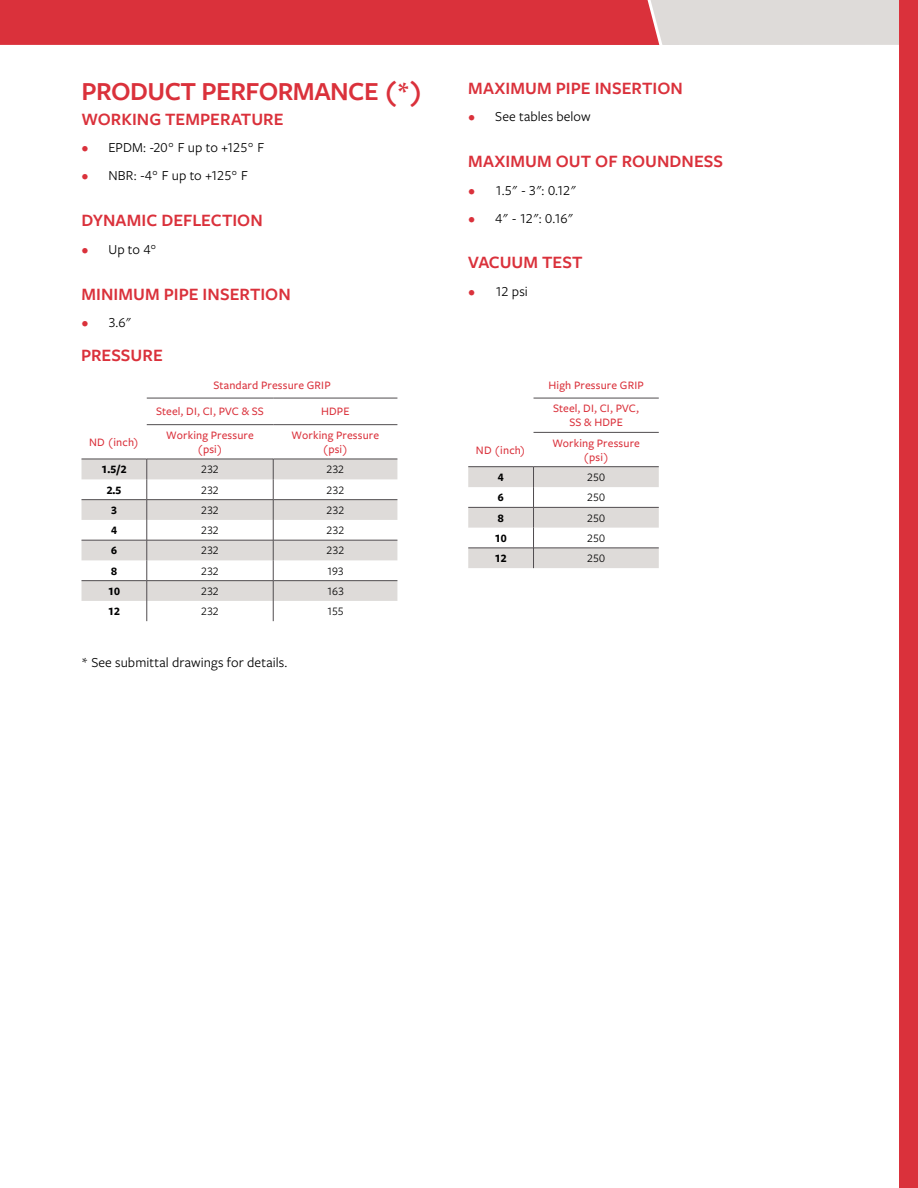
<style>
.page{position:relative;width:918px;height:1188px;background:#fff}
.page>*{position:absolute;margin:0;border:0;box-sizing:border-box;transform-origin:0 0}
.Section_Header{font:600 27px "Freight Sans Pro";letter-spacing:-.02em;color:#da313b}
.Paragraph_Headers{font:600 18px "Freight Sans Pro";color:#da313b}
.Body{font:14.25px "Freight Sans Pro";letter-spacing:.005em;color:#000}
.Table_Labels{font:500 11.85px/14.2px "Freight Sans Pro";letter-spacing:.01em;color:#da313b;text-align:center}
.Table_-_Parts_List_N{font:11.85px "Freight Sans Pro";color:#000}
.Table_-_Parts_List_N-2{font:700 11.85px "Freight Sans Pro";color:#000}
.Table_Product_Detail{font:11.85px "Freight Sans Pro";color:#000}
.s1{color:#da313b}
</style>
<div class="page">
<svg style="left:0;top:0;width:899px;height:45px"></svg>
<svg style="left:82px;top:460px;width:315px;height:141px;fill:#dedbd9"></svg>
<hr style="left:147px;top:398px;width:126px;height:1px;background:#504c4f">
<hr style="left:147px;top:424px;width:126px;height:1px;background:#504c4f">
<hr style="left:82px;top:459px;width:65px;height:1px;background:#504c4f">
<hr style="left:147px;top:459px;width:126px;height:1px;background:#504c4f">
<hr style="left:273px;top:398px;width:124px;height:1px;background:#504c4f">
<hr style="left:273px;top:459px;width:124px;height:1px;background:#504c4f">
<hr style="left:82px;top:499px;width:65px;height:1px;background:#504c4f">
<hr style="left:147px;top:499px;width:126px;height:1px;background:#504c4f">
<hr style="left:273px;top:499px;width:124px;height:1px;background:#504c4f">
<svg style="left:147px;top:459px;width:1px;height:162px"></svg>
<svg style="left:273px;top:459px;width:1px;height:162px"></svg>
<hr style="left:82px;top:540px;width:65px;height:1px;background:#504c4f">
<hr style="left:147px;top:540px;width:126px;height:1px;background:#504c4f">
<hr style="left:82px;top:580px;width:65px;height:1px;background:#504c4f">
<hr style="left:147px;top:580px;width:126px;height:1px;background:#504c4f">
<hr style="left:273px;top:540px;width:124px;height:1px;background:#504c4f">
<hr style="left:273px;top:580px;width:124px;height:1px;background:#504c4f">
<hr style="left:273px;top:424px;width:124px;height:1px;background:#504c4f">
<hr style="left:534px;top:398px;width:125px;height:1px;background:#504c4f">
<hr style="left:534px;top:432px;width:125px;height:1px;background:#504c4f">
<hr style="left:468px;top:466px;width:65px;height:1px;background:#504c4f">
<hr style="left:534px;top:466px;width:125px;height:1px;background:#504c4f">
<svg style="left:468px;top:467px;width:191px;height:101px"></svg>
<hr style="left:468px;top:548px;width:65px;height:1px;background:#504c4f">
<hr style="left:534px;top:548px;width:125px;height:1px;background:#504c4f">
<div style="left:899px;top:0;width:19px;height:1188px;background:#da313b"></div>
<p class="Section_Header" style="left:82px;top:73px;width:343px">PRODUCT PERFORMANCE (*)</p>
<p class="Paragraph_Headers" style="left:82px;top:107px;width:204px">WORKING TEMPERATURE</p>
<p class="Body" style="left:82px;top:138px;width:184px"><span class="s1">•</span> EPDM: -20° F up to +125° F</p>
<p class="Body" style="left:82px;top:166px;width:168px"><span class="s1">•</span> NBR: -4° F up to +125° F</p>
<p class="Paragraph_Headers" style="left:82px;top:208px;width:183px">DYNAMIC DEFLECTION</p>
<p class="Body" style="left:82px;top:240px;width:77px"><span class="s1">•</span> Up to 4°</p>
<p class="Paragraph_Headers" style="left:82px;top:281px;width:211px">MINIMUM PIPE INSERTION</p>
<p class="Body" style="left:82px;top:313px;width:52px"><span class="s1">•</span> 3.6"</p>
<p class="Paragraph_Headers" style="left:81px;top:343px;width:83px">PRESSURE</p>
<p class="Table_Labels" style="left:213px;top:377px;width:119px">Standard Pressure GRIP</p>
<p class="Table_Labels" style="left:156px;top:404px;width:109px">Steel, DI, CI, PVC &amp; SS</p>
<p class="Table_Labels" style="left:321px;top:404px;width:30px">HDPE</p>
<p class="Table_Labels" style="left:89px;top:434px;width:51px">ND (inch)</p>
<p class="Table_Labels" style="left:166px;top:427px;width:89px">Working Pressure (psi)</p>
<p class="Table_Labels" style="left:292px;top:427px;width:89px">Working Pressure (psi)</p>
<p class="Table_-_Parts_List_N-2" style="left:102px;top:461px;width:27px">1.5/2</p>
<p class="Table_-_Parts_List_N" style="left:201px;top:462px;width:19px">232</p>
<p class="Table_-_Parts_List_N" style="left:326px;top:462px;width:19px">232</p>
<p class="Table_-_Parts_List_N-2" style="left:107px;top:482px;width:16px">2.5</p>
<p class="Table_-_Parts_List_N" style="left:201px;top:482px;width:19px">232</p>
<p class="Table_Product_Detail" style="left:326px;top:482px;width:19px">232</p>
<p class="Table_-_Parts_List_N-2" style="left:111px;top:502px;width:7px">3</p>
<p class="Table_-_Parts_List_N" style="left:201px;top:502px;width:19px">232</p>
<p class="Table_Product_Detail" style="left:326px;top:502px;width:19px">232</p>
<p class="Table_-_Parts_List_N-2" style="left:111px;top:522px;width:7px">4</p>
<p class="Table_-_Parts_List_N" style="left:201px;top:522px;width:19px">232</p>
<p class="Table_Product_Detail" style="left:326px;top:522px;width:19px">232</p>
<p class="Table_-_Parts_List_N-2" style="left:111px;top:542px;width:7px">6</p>
<p class="Table_-_Parts_List_N" style="left:201px;top:543px;width:19px">232</p>
<p class="Table_Product_Detail" style="left:326px;top:543px;width:19px">232</p>
<p class="Table_-_Parts_List_N-2" style="left:111px;top:563px;width:7px">8</p>
<p class="Table_-_Parts_List_N" style="left:201px;top:563px;width:19px">232</p>
<p class="Table_Product_Detail" style="left:327px;top:563px;width:19px">193</p>
<p class="Table_-_Parts_List_N-2" style="left:108px;top:583px;width:13px">10</p>
<p class="Table_-_Parts_List_N" style="left:201px;top:583px;width:19px">232</p>
<p class="Table_Product_Detail" style="left:327px;top:583px;width:19px">163</p>
<p class="Table_-_Parts_List_N-2" style="left:108px;top:603px;width:13px">12</p>
<p class="Table_-_Parts_List_N" style="left:201px;top:603px;width:19px">232</p>
<p class="Table_Product_Detail" style="left:327px;top:603px;width:18px">155</p>
<p class="Body" style="left:81px;top:653px;width:208px">* See submittal drawings for details.</p>
<p class="Paragraph_Headers" style="left:468px;top:75px;width:216px">MAXIMUM PIPE INSERTION</p>
<p class="Body" style="left:468px;top:107px;width:124px"><span class="s1">•</span> See tables below</p>
<p class="Paragraph_Headers" style="left:468px;top:149px;width:256px">MAXIMUM OUT OF ROUNDNESS</p>
<p class="Body" style="left:468px;top:181px;width:110px"><span class="s1">•</span> 1.5" - 3": 0.12"</p>
<p class="Body" style="left:468px;top:208px;width:107px"><span class="s1">•</span> 4" - 12": 0.16"</p>
<p class="Paragraph_Headers" style="left:468px;top:250px;width:116px">VACUUM TEST</p>
<p class="Body" style="left:468px;top:282px;width:61px"><span class="s1">•</span> 12 psi</p>
<p class="Table_Labels" style="left:549px;top:377px;width:97px">High Pressure GRIP</p>
<p class="Table_Labels" style="left:553px;top:401px;width:88px">Steel, DI, CI, PVC,<br>SS &amp; HDPE</p>
<p class="Table_Labels" style="left:476px;top:442px;width:51px">ND (inch)</p>
<p class="Table_Labels" style="left:552px;top:435px;width:89px">Working Pressure (psi)</p>
<p class="Table_-_Parts_List_N-2" style="left:498px;top:469px;width:7px">4</p>
<p class="Table_-_Parts_List_N" style="left:587px;top:469px;width:19px">250</p>
<p class="Table_-_Parts_List_N-2" style="left:498px;top:489px;width:7px">6</p>
<p class="Table_-_Parts_List_N" style="left:587px;top:490px;width:19px">250</p>
<p class="Table_-_Parts_List_N-2" style="left:498px;top:510px;width:7px">8</p>
<p class="Table_-_Parts_List_N" style="left:587px;top:510px;width:19px">250</p>
<p class="Table_-_Parts_List_N-2" style="left:495px;top:530px;width:13px">10</p>
<p class="Table_-_Parts_List_N" style="left:587px;top:530px;width:19px">250</p>
<p class="Table_-_Parts_List_N-2" style="left:495px;top:550px;width:13px">12</p>
<p class="Table_-_Parts_List_N" style="left:587px;top:550px;width:19px">250</p>
</div>
